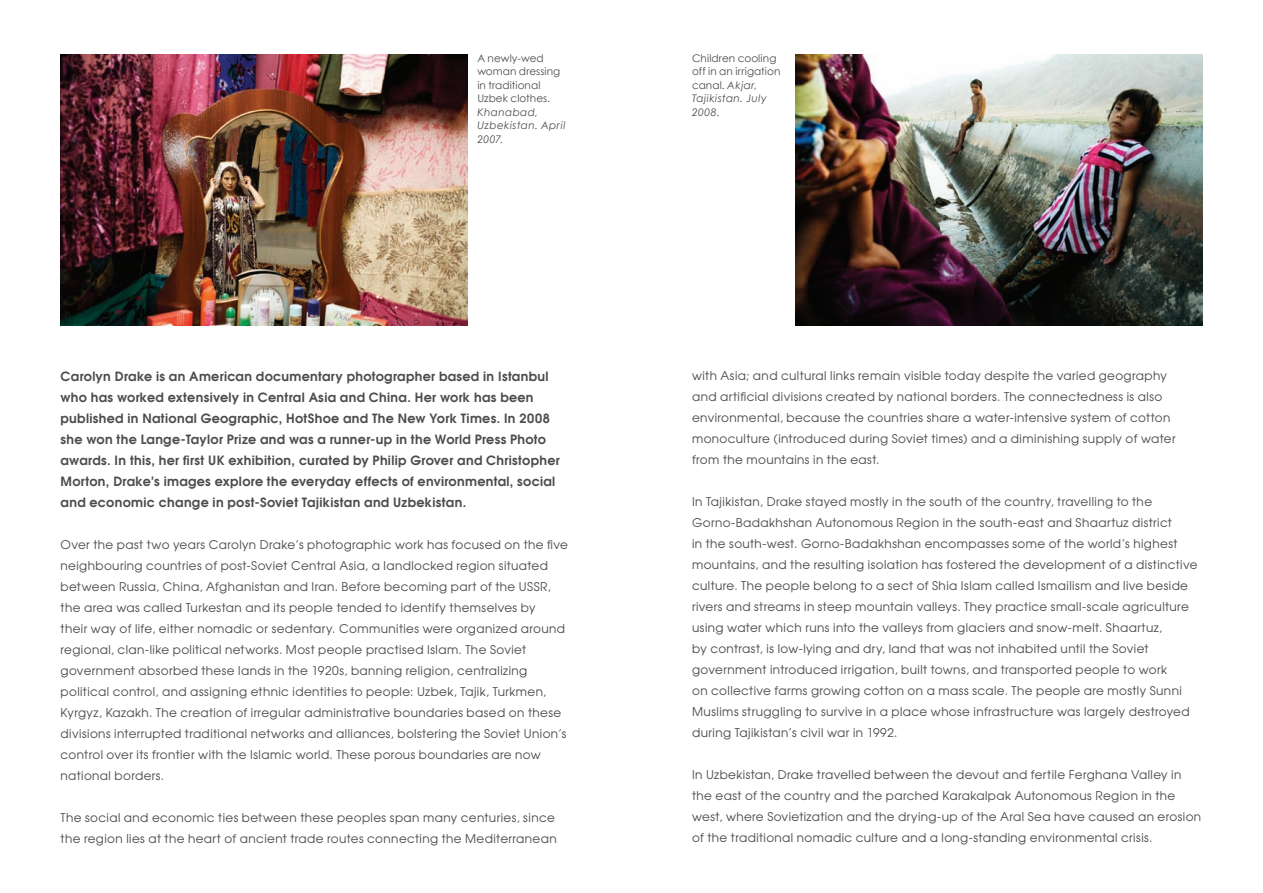
<style>
.page{position:relative;width:1263px;height:893px;background:#fff}
.page>*{position:absolute;margin:0;border:0;box-sizing:border-box;transform-origin:0 0}
.t1{font:600 12.75px/21px "Avant Garde";letter-spacing:.025em;color:#4b4c4d}
.t2{font:12px/21px "Avant Garde";letter-spacing:.03em;color:#4b4c4d}
.t3{font:10.5px/13.5px "Century Gothic";letter-spacing:.005em;color:#4b4c4d}
.t4{font:italic 10.5px/13.5px "Century Gothic";letter-spacing:.04em;color:#4b4c4d}
.s1{font-style:italic}
</style>
<div class="page">
<img style="left:61px;top:54px;width:406px;height:271px">
<img style="left:796px;top:54px;width:406px;height:271px">
<p class="t3" style="left:477px;top:51px;width:85px">A newly-wed woman dressing in traditional<br>Uzbek clothes.</p>
<p class="t4" style="left:477px;top:105px;width:90px">Khanabad,<br>Uzbekistan. April<br>2007.</p>
<p class="t1" style="left:61px;top:365px;width:501px">Carolyn Drake is an American documentary photographer based in Istanbul who has worked extensively in Central Asia and China. Her work has been published in National Geographic, HotShoe and The New York Times. In 2008 she won the Lange-Taylor Prize and was a runner-up in the World Press Photo awards. In this, her first UK exhibition, curated by Philip Grover and Christopher Morton, Drake’s images explore the everyday effects of environmental, social and economic change in post-Soviet Tajikistan and Uzbekistan.</p>
<p class="t2" style="left:61px;top:533px;width:509px">Over the past two years Carolyn Drake’s photographic work has focused on the five neighbouring countries of post-Soviet Central Asia, a landlocked region situated between Russia, China, Afghanistan and Iran. Before becoming part of the USSR, the area was called Turkestan and its people tended to identify themselves by<br>their way of life, either nomadic or sedentary. Communities were organized around regional, clan-like political networks. Most people practised Islam. The Soviet government absorbed these lands in the 1920s, banning religion, centralizing political control, and assigning ethnic identities to people: Uzbek, Tajik, Turkmen, Kyrgyz, Kazakh. The creation of irregular administrative boundaries based on these divisions interrupted traditional networks and alliances, bolstering the Soviet Union’s control over its frontier with the Islamic world. These porous boundaries are now national borders.</p>
<p class="t2" style="left:61px;top:806px;width:498px">The social and economic ties between these peoples span many centuries, since the region lies at the heart of ancient trade routes connecting the Mediterranean</p>
<p class="t3" style="left:692px;top:51px;width:90px">Children cooling off in an irrigation canal. <span class="s1">Akjar,<br>Tajikistan. July<br>2008.</span></p>
<p class="t2" style="left:692px;top:365px;width:485px">with Asia; and cultural links remain visible today despite the varied geography and artificial divisions created by national borders. The connectedness is also environmental, because the countries share a water-intensive system of cotton monoculture (introduced during Soviet times) and a diminishing supply of water from the mountains in the east.</p>
<p class="t2" style="left:692px;top:491px;width:507px">In Tajikistan, Drake stayed mostly in the south of the country, travelling to the Gorno-Badakhshan Autonomous Region in the south-east and Shaartuz district<br>in the south-west. Gorno-Badakhshan encompasses some of the world’s highest mountains, and the resulting isolation has fostered the development of a distinctive culture. The people belong to a sect of Shia Islam called Ismailism and live beside rivers and streams in steep mountain valleys. They practice small-scale agriculture using water which runs into the valleys from glaciers and snow-melt. Shaartuz,<br>by contrast, is low-lying and dry, land that was not inhabited until the Soviet government introduced irrigation, built towns, and transported people to work<br>on collective farms growing cotton on a mass scale. The people are mostly Sunni Muslims struggling to survive in a place whose infrastructure was largely destroyed during Tajikistan’s civil war in 1992.</p>
<p class="t2" style="left:692px;top:764px;width:511px">In Uzbekistan, Drake travelled between the devout and fertile Ferghana Valley in the east of the country and the parched Karakalpak Autonomous Region in the west, where Sovietization and the drying-up of the Aral Sea have caused an erosion of the traditional nomadic culture and a long-standing environmental crisis.</p>
</div>
